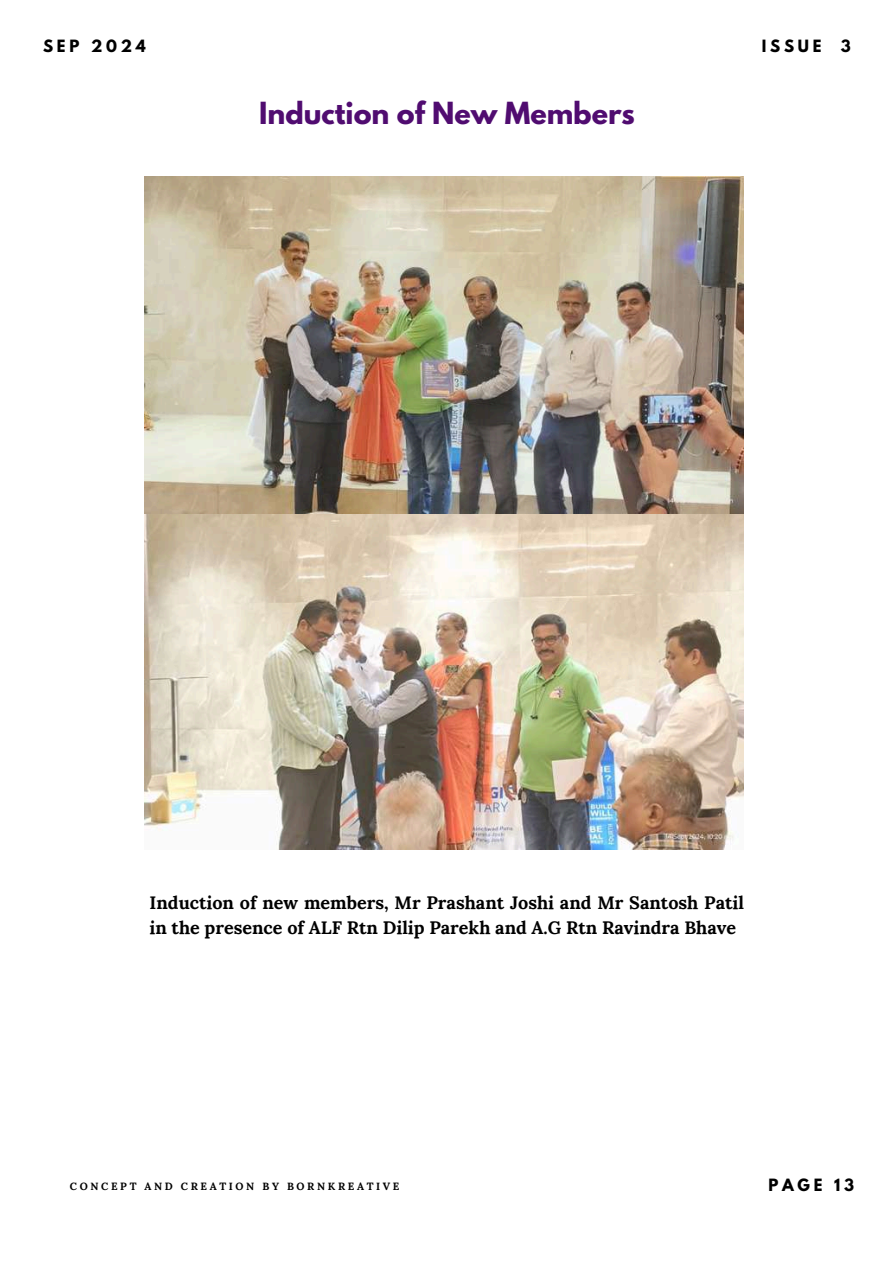
<style>
.page{position:relative;width:894px;height:1264px;background:#fff}
.page>*{position:absolute;margin:0;border:0;box-sizing:border-box;transform-origin:0 0}
.t1{font:700 27px "League Spartan";color:#500c70}
.t2{font:700 18px/24.8px "Lora";color:#000}
.t3{font:700 15px "League Spartan";letter-spacing:.25em;color:#000}
.t4{font:700 10.5px "Lora";letter-spacing:.25em;color:#000}
</style>
<div class="page">
<img style="left:145px;top:177px;width:598px;height:673px">
<p class="t3" style="left:43px;top:39px;width:104px">SEP 2024</p>
<p class="t3" style="left:761px;top:38px;width:61px">ISSUE</p>
<p class="t3" style="left:840px;top:38px;width:11px">3</p>
<h1 class="t1" style="left:259px;top:100px;width:377px">Induction of New Members</h1>
<p class="t2" style="left:149px;top:890px;width:596px">Induction of new members, Mr Prashant Joshi and Mr Santosh Patil in the presence of ALF Rtn Dilip Parekh and A.G Rtn Ravindra Bhave</p>
<p class="t4" style="left:70px;top:1179px;width:331px">CONCEPT AND CREATION BY BORNKREATIVE</p>
<p class="t3" style="left:768px;top:1177px;width:87px">PAGE 13</p>
</div>
